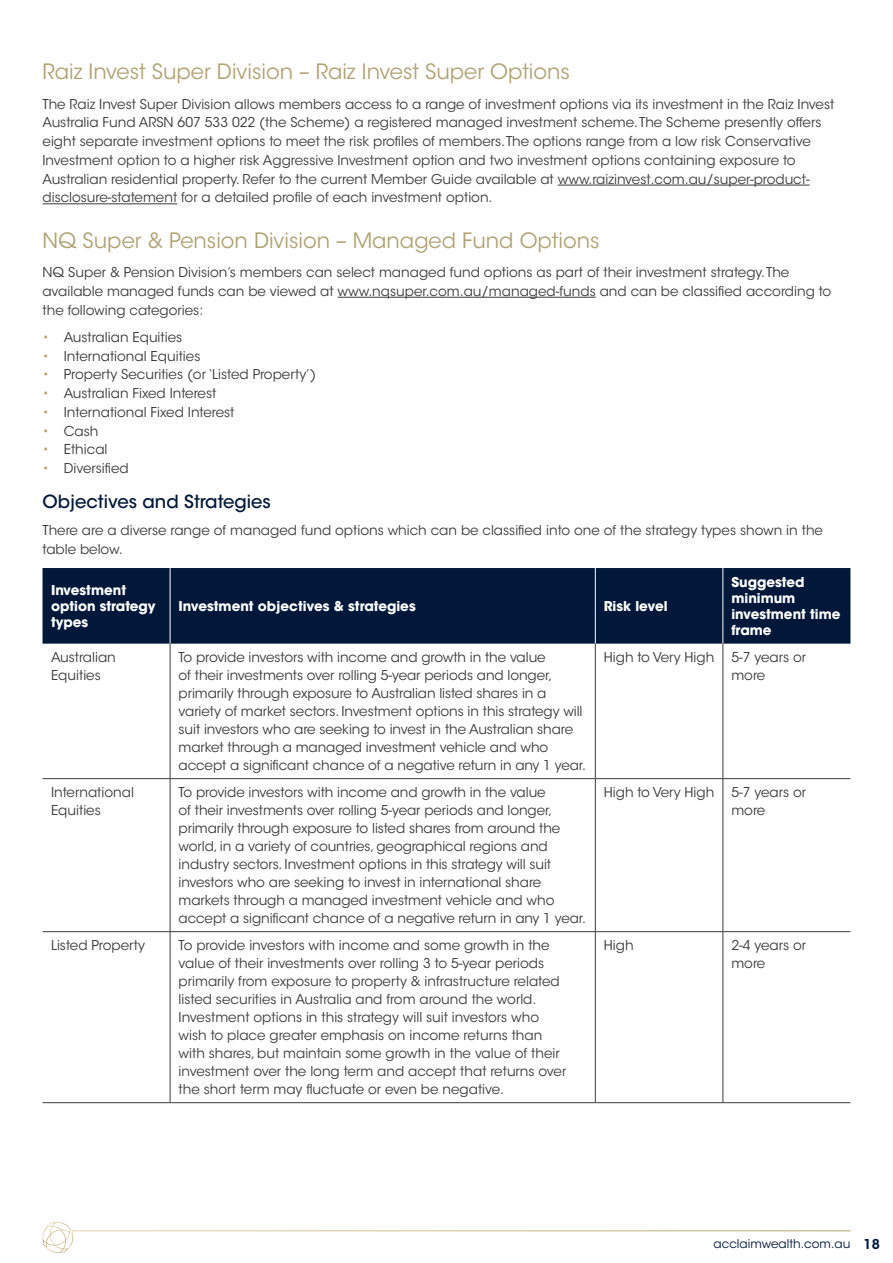
<style>
.page{position:relative;width:893px;height:1263px;background:#fff}
.page>*{position:absolute;margin:0;border:0;box-sizing:border-box;transform-origin:0 0}
.Heading_2{font:21px "ITC Avant Garde Std";color:#b1a373}
.Heading_3{font:500 18px "ITC Avant Garde Std";color:#02183a}
.t1{font:13.5px/18px "ITC Avant Garde Std";color:#3b3c3b}
.t2{font:700 13.5px/16.2px "ITC Avant Garde Std";color:#fff}
.t3{font:12px "ITC Avant Garde Std";color:#02183a}
.s1{color:#b1a373}
.s2{font-weight:600;font-size:13.5px}
</style>
<div class="page">
<svg style="left:42px;top:1222px;width:32px;height:31px"></svg>
<hr style="left:558px;top:185px;width:252px;height:1px;background:#3b3c3b">
<hr style="left:43px;top:203px;width:134px;height:1px;background:#3b3c3b">
<hr style="left:338px;top:297px;width:258px;height:1px;background:#3b3c3b">
<div style="left:43px;top:568px;width:807px;height:76px;background:#02183a"></div>
<hr style="left:170px;top:568px;width:1px;height:76px;background:#fff">
<hr style="left:595px;top:568px;width:1px;height:76px;background:#fff">
<hr style="left:722px;top:568px;width:1px;height:76px;background:#fff">
<hr style="left:170px;top:644px;width:1px;height:134px;background:#3b3c3b">
<hr style="left:595px;top:644px;width:1px;height:134px;background:#3b3c3b">
<hr style="left:723px;top:644px;width:1px;height:134px;background:#3b3c3b">
<hr style="left:43px;top:778px;width:127px;height:1px;background:#3b3c3b">
<hr style="left:170px;top:778px;width:425px;height:1px;background:#3b3c3b">
<hr style="left:170px;top:779px;width:1px;height:152px;background:#3b3c3b">
<hr style="left:595px;top:778px;width:128px;height:1px;background:#3b3c3b">
<hr style="left:595px;top:779px;width:1px;height:152px;background:#3b3c3b">
<hr style="left:723px;top:778px;width:127px;height:1px;background:#3b3c3b">
<hr style="left:723px;top:779px;width:1px;height:152px;background:#3b3c3b">
<hr style="left:43px;top:931px;width:127px;height:1px;background:#3b3c3b">
<hr style="left:170px;top:931px;width:425px;height:1px;background:#3b3c3b">
<hr style="left:170px;top:932px;width:1px;height:170px;background:#3b3c3b">
<hr style="left:595px;top:931px;width:128px;height:1px;background:#3b3c3b">
<hr style="left:595px;top:932px;width:1px;height:170px;background:#3b3c3b">
<hr style="left:723px;top:931px;width:127px;height:1px;background:#3b3c3b">
<hr style="left:723px;top:932px;width:1px;height:170px;background:#3b3c3b">
<hr style="left:43px;top:1102px;width:127px;height:1px;background:#3b3c3b">
<hr style="left:170px;top:1102px;width:425px;height:1px;background:#3b3c3b">
<hr style="left:595px;top:1102px;width:128px;height:1px;background:#3b3c3b">
<hr style="left:723px;top:1102px;width:127px;height:1px;background:#3b3c3b">
<p class="Heading_2" style="left:43px;top:59px;width:529px">Raiz Invest Super Division – Raiz Invest Super Options</p>
<p class="t1" style="left:43px;top:95px;width:793px;line-height:18.8px">The Raiz Invest Super Division allows members access to a range of investment options via its investment in the Raiz Invest Australia Fund ARSN 607 533 022 (the Scheme) a registered managed investment scheme. The Scheme presently offers eight separate investment options to meet the risk profiles of members. The options range from a low risk Conservative Investment option to a higher risk Aggressive Investment option and two investment options containing exposure to Australian residential property. Refer to the current Member Guide available at www.raizinvest.com.au/super-product&shy;disclosure-statement for a detailed profile of each investment option.</p>
<p class="Heading_2" style="left:43px;top:227px;width:559px">NQ Super &amp; Pension Division – Managed Fund Options</p>
<p class="t1" style="left:43px;top:263px;width:790px;line-height:18.8px">NQ Super &amp; Pension Division’s members can select managed fund options as part of their investment strategy. The available managed funds can be viewed at www.nqsuper.com.au/managed-funds and can be classified according to the following categories:</p>
<p class="t1" style="left:43px;top:328px;width:141px"><span class="s1">•</span> Australian Equities</p>
<p class="t1" style="left:43px;top:347px;width:159px"><span class="s1">•</span> International Equities</p>
<p class="t1" style="left:43px;top:366px;width:275px"><span class="s1">•</span> Property Securities (or ‘Listed Property’)</p>
<p class="t1" style="left:43px;top:384px;width:175px"><span class="s1">•</span> Australian Fixed Interest</p>
<p class="t1" style="left:43px;top:403px;width:194px"><span class="s1">•</span> International Fixed Interest</p>
<p class="t1" style="left:43px;top:422px;width:57px"><span class="s1">•</span> Cash</p>
<p class="t1" style="left:43px;top:441px;width:67px"><span class="s1">•</span> Ethical</p>
<p class="t1" style="left:43px;top:459px;width:88px"><span class="s1">•</span> Diversified</p>
<p class="Heading_3" style="left:43px;top:490px;width:230px">Objectives and Strategies</p>
<p class="t1" style="left:43px;top:521px;width:782px;line-height:18.8px">There are a diverse range of managed fund options which can be classified into one of the strategy types shown in the table below.</p>
<p class="t2" style="left:51px;top:581px;width:106px">Investment option strategy types</p>
<p class="t2" style="left:731px;top:573px;width:111px">Suggested minimum investment time frame</p>
<p class="t2" style="left:179px;top:598px;width:239px">Investment objectives &amp; strategies</p>
<p class="t2" style="left:604px;top:598px;width:65px">Risk level</p>
<p class="t1" style="left:51px;top:648px;width:66px">Australian<br>Equities</p>
<p class="t1" style="left:179px;top:648px;width:409px">To provide investors with income and growth in the value<br>of their investments over rolling 5-year periods and longer, primarily through exposure to Australian listed shares in a variety of market sectors. Investment options in this strategy will suit investors who are seeking to invest in the Australian share market through a managed investment vehicle and who accept a significant chance of a negative return in any 1 year.</p>
<p class="t1" style="left:604px;top:648px;width:112px">High to Very High</p>
<p class="t1" style="left:731px;top:648px;width:76px">5-7 years or more</p>
<p class="t1" style="left:51px;top:783px;width:84px">International<br>Equities</p>
<p class="t1" style="left:179px;top:783px;width:409px">To provide investors with income and growth in the value<br>of their investments over rolling 5-year periods and longer, primarily through exposure to listed shares from around the world, in a variety of countries, geographical regions and industry sectors. Investment options in this strategy will suit investors who are seeking to invest in international share markets through a managed investment vehicle and who accept a significant chance of a negative return in any 1 year.</p>
<p class="t1" style="left:604px;top:783px;width:112px">High to Very High</p>
<p class="t1" style="left:731px;top:783px;width:76px">5-7 years or more</p>
<p class="t1" style="left:51px;top:936px;width:96px">Listed Property</p>
<p class="t1" style="left:179px;top:936px;width:389px">To provide investors with income and some growth in the value of their investments over rolling 3 to 5-year periods primarily from exposure to property &amp; infrastructure related listed securities in Australia and from around the world.<br>Investment options in this strategy will suit investors who wish to place greater emphasis on income returns than with shares, but maintain some growth in the value of their investment over the long term and accept that returns over the short term may fluctuate or even be negative.</p>
<p class="t1" style="left:604px;top:936px;width:31px">High</p>
<p class="t1" style="left:731px;top:936px;width:76px">2-4 years or more</p>
<p class="t3" style="left:714px;top:1237px;width:168px">acclaimwealth.com.au <span class="s2">18</span></p>
</div>
